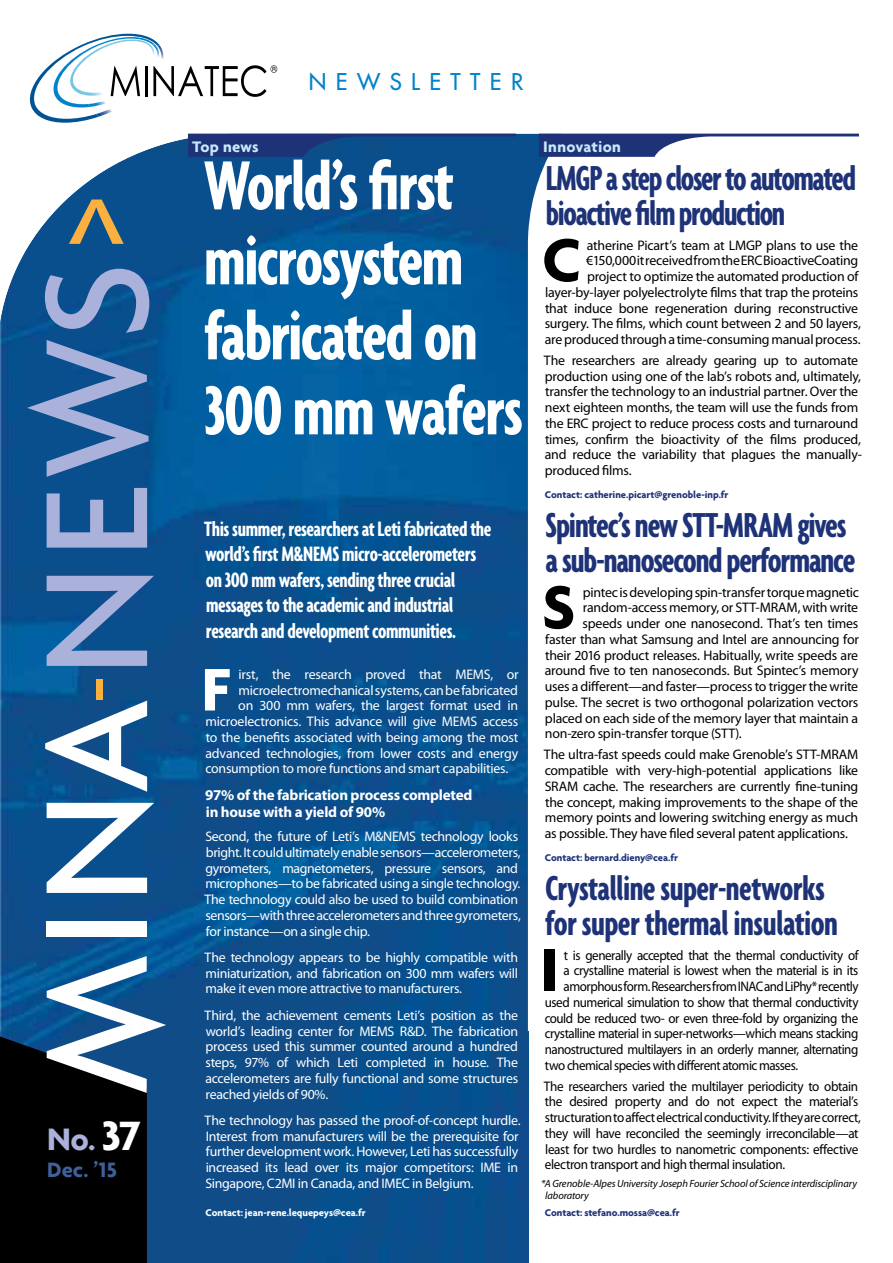
<style>
.page{position:relative;width:893px;height:1263px;background:#fff}
.page>*{position:absolute;margin:0;border:0;box-sizing:border-box;transform-origin:0 0}
.t1{font:700 extra-condensed 75px/75px "Agenda";letter-spacing:-.025em;color:#fff}
.t2{font:700 64.95px "Agenda";color:#000}
.t3{font:700 64.95px "Agenda";color:#fff}
.t4{font:700 extra-condensed 37.5px/35.2px "Agenda";letter-spacing:-.03em;color:#1e3278}
.t5{font:700 33.6px "Agenda";color:#abb1da}
.t6{font:700 extra-condensed 22.5px/25.5px "Agenda";letter-spacing:-.02em;color:#fff}
.t7{font:22.5px "Futura";letter-spacing:.42em;color:#0083ca}
.t8{font:700 22.5px "Agenda";color:#3e619b}
.t9{font:700 16.5px "Agenda";letter-spacing:.015em;color:#c7eafb}
.t10{font:700 15px/17px "Myriad Pro";letter-spacing:-.015em;color:#fff}
.t11{font:13.8px/15.8px "Myriad Pro";letter-spacing:-.02em;color:#000;text-align:right}
.t12{font:13.8px/15.8px "Myriad Pro";letter-spacing:-.02em;color:#fff}
.t13{font:13.8px/15.8px "Myriad Pro";letter-spacing:-.02em;color:#000;scale:.95 1}
.t14{font:13.8px "Myriad Pro";letter-spacing:-.04em;color:#000;scale:.94 1}
.t15{font:13.8px "Myriad Pro";letter-spacing:-.02em;color:#000;scale:.94 1}
.t16{font:700 10.5px "Agenda";letter-spacing:-.005em;color:#1e3278}
.t17{font:italic 10.5px/12px "Myriad Pro";letter-spacing:-.01em;color:#000}
.t18{font:700 10.5px "Agenda";letter-spacing:-.005em;color:#fff}
.s1{font-size:44.25px;color:#fff}
</style>
<div class="page">
<img style="left:0;top:366px;width:529px;height:897px">
<svg style="left:0;top:33px;width:608px;height:333px"></svg>
<div style="left:96px;top:679px;width:7px;height:21px;background:#fbb040"></div>
<svg style="left:69px;top:199px;width:55px;height:45px;background:#5c7072"></svg>
<svg style="left:47px;top:576px;width:107px;height:90px;background:#4f7aaf"></svg>
<svg style="left:47px;top:488px;width:100px;height:60px;background:#5a80b3"></svg>
<svg style="left:27px;top:340px;width:122px;height:137px;background:#396ca4"></svg>
<svg style="left:45px;top:269px;width:104px;height:64px;background:#4c78ad"></svg>
<div style="left:47px;top:921px;width:100px;height:15px;background:#fff"></div>
<svg style="left:47px;top:803px;width:107px;height:90px"></svg>
<svg style="left:45px;top:700px;width:102px;height:92px"></svg>
<svg style="left:0;top:956px;width:168px;height:307px;background:#1d3245"></svg>
<svg style="left:30px;top:34px;width:247px;height:89px"></svg>
<svg style="left:188px;top:134px;width:328px;height:23px;background:#134182"></svg>
<svg style="left:539px;top:134px;width:320px;height:23px"></svg>
<h3 class="t5" style="left:47px;top:1118px;width:95px">No. <span class="s1">37</span></h3>
<h3 class="t8" style="left:47px;top:1156px;width:71px">Dec. ’15</h3>
<h3 class="t7" style="left:309px;top:68px;width:216px">NEWSLETTER</h3>
<p class="t9" style="left:192px;top:136px;width:68px">Top news</p>
<p class="t9" style="left:543px;top:136px;width:79px">Innovation</p>
<h1 class="t1" style="left:204px;top:146px;width:321px">World’s first microsystem fabricated on<br>300 mm wafers</h1>
<h3 class="t6" style="left:204px;top:515px;width:289px">This summer, researchers at Leti fabricated the world’s first M&amp;NEMS micro-accelerometers on 300 mm wafers, sending three crucial messages to the academic and industrial research and development communities.</h3>
<h2 class="t3" style="left:201px;top:650px;width:31px">F</h2>
<p class="t12" style="left:239px;top:667px;width:282px">irst, the research proved that MEMS, or</p>
<p class="t12" style="left:238px;top:682px;width:281px">microelectromechanical systems, can be fabricated</p>
<p class="t12" style="left:238px;top:698px;width:281px">on 300 mm wafers, the largest format used in</p>
<p class="t12" style="left:206px;top:714px;width:314px">microelectronics. This advance will give MEMS access</p>
<p class="t12" style="left:206px;top:730px;width:314px">to the benefits associated with being among the most</p>
<p class="t12" style="left:205px;top:745px;width:314px">advanced technologies, from lower costs and energy</p>
<p class="t12" style="left:205px;top:761px;width:305px">consumption to more functions and smart capabilities.</p>
<p class="t10" style="left:205px;top:786px;width:269px">97% of the fabrication process completed in house with a yield of 90%</p>
<p class="t12" style="left:205px;top:829px;width:318px">Second, the future of Leti’s M&amp;NEMS technology looks bright. It could ultimately enable sensors—accelerometers, gyrometers, magnetometers, pressure sensors, and microphones—to be fabricated using a single technology.<br>The technology could also be used to build combination sensors—with three accelerometers and three gyrometers, for instance—on a single chip.</p>
<p class="t12" style="left:205px;top:950px;width:315px;text-align:justify">The technology appears to be highly compatible with miniaturization, and fabrication on 300 mm wafers will make it even more attractive to manufacturers.</p>
<p class="t12" style="left:205px;top:1007px;width:315px;text-align:justify">Third, the achievement cements Leti’s position as the world’s leading center for MEMS R&amp;D. The fabrication process used this summer counted around a hundred steps, 97% of which Leti completed in house. The accelerometers are fully functional and some structures reached yields of 90%.</p>
<p class="t12" style="left:205px;top:1113px;width:317px">The technology has passed the proof-of-concept hurdle.<br>Interest from manufacturers will be the prerequisite for further development work. However, Leti has successfully increased its lead over its major competitors: IME in Singapore, C2MI in Canada, and IMEC in Belgium.</p>
<p class="t18" style="left:206px;top:1206px;width:162px">Contact: jean-rene.lequepeys@cea.fr</p>
<h3 class="t4" style="left:546px;top:160px;width:312px">LMGP a step closer to automated bioactive film production</h3>
<h2 class="t2" style="left:542px;top:220px;width:40px">C</h2>
<p class="t11" style="left:545px;top:237px;width:318px">atherine Picart’s team at LMGP plans to use the €150,000 it received from the ERC BioactiveCoating<br>project to optimize the automated production of layer-by-layer polyelectrolyte films that trap the proteins that induce bone regeneration during reconstructive surgery. The films, which count between 2 and 50 layers, are produced through a time-consuming manual process.</p>
<p class="t11" style="left:544px;top:353px;width:319px;text-align:left">The researchers are already gearing up to automate production using one of the lab’s robots and, ultimately, transfer the technology to an industrial partner. Over the next eighteen months, the team will use the funds from the ERC project to reduce process costs and turnaround times, confirm the bioactivity of the films produced, and reduce the variability that plagues the manually&shy;produced films.</p>
<p class="t16" style="left:545px;top:488px;width:185px">Contact: catherine.picart@grenoble-inp.fr</p>
<h3 class="t4" style="left:545px;top:507px;width:311px">Spintec’s new STT-MRAM gives a sub-nanosecond performance</h3>
<h2 class="t2" style="left:542px;top:568px;width:34px">S</h2>
<p class="t11" style="left:583px;top:584px;width:278px">pintec is developing spin-transfer torque magnetic</p>
<p class="t11" style="left:583px;top:600px;width:277px">random-access memory, or STT-MRAM, with write</p>
<p class="t11" style="left:583px;top:616px;width:277px">speeds under one nanosecond. That’s ten times</p>
<p class="t11" style="left:545px;top:632px;width:315px">faster than what Samsung and Intel are announcing for</p>
<p class="t11" style="left:545px;top:647px;width:315px">their 2016 product releases. Habitually, write speeds are</p>
<p class="t11" style="left:545px;top:663px;width:315px">around five to ten nanoseconds. But Spintec’s memory</p>
<p class="t11" style="left:545px;top:679px;width:315px">uses a different—and faster—process to trigger the write</p>
<p class="t11" style="left:545px;top:695px;width:315px">pulse. The secret is two orthogonal polarization vectors</p>
<p class="t11" style="left:545px;top:710px;width:315px">placed on each side of the memory layer that maintain a</p>
<p class="t11" style="left:545px;top:726px;width:198px">non-zero spin-transfer torque (STT).</p>
<p class="t11" style="left:544px;top:747px;width:316px;text-align:justify">The ultra-fast speeds could make Grenoble’s STT-MRAM compatible with very-high-potential applications like SRAM cache. The researchers are currently fine-tuning the concept, making improvements to the shape of the memory points and lowering switching energy as much as possible. They have filed several patent applications.</p>
<p class="t16" style="left:545px;top:851px;width:135px">Contact: bernard.dieny@cea.fr</p>
<h3 class="t4" style="left:545px;top:870px;width:294px">Crystalline super-networks for super thermal insulation</h3>
<h2 class="t2" style="left:540px;top:930px;width:20px">I</h2>
<p class="t15" style="left:564px;top:947px;width:315px">t is generally accepted that the thermal conductivity of</p>
<p class="t14" style="left:564px;top:963px;width:315px">a crystalline material is lowest when the material is in its</p>
<p class="t15" style="left:564px;top:979px;width:315px">amorphous form. Researchers from INAC and LiPhy* recently</p>
<p class="t14" style="left:545px;top:995px;width:335px">used numerical simulation to show that thermal conductivity</p>
<p class="t14" style="left:545px;top:1010px;width:335px">could be reduced two- or even three-fold by organizing the</p>
<p class="t15" style="left:545px;top:1026px;width:335px">crystalline material in super-networks—which means stacking</p>
<p class="t14" style="left:545px;top:1042px;width:335px">nanostructured multilayers in an orderly manner, alternating</p>
<p class="t14" style="left:545px;top:1058px;width:271px">two chemical species with different atomic masses.</p>
<p class="t13" style="left:544px;top:1078px;width:335px">The researchers varied the multilayer periodicity to obtain the desired property and do not expect the material’s structuration to affect electrical conductivity. If they are correct, they will have reconciled the seemingly irreconcilable—at least for two hurdles to nanometric components: effective electron transport and high thermal insulation.</p>
<p class="t17" style="left:545px;top:1177px;width:313px;text-indent:-4px">*A Grenoble-Alpes University Joseph Fourier School of Science interdisciplinary laboratory</p>
<p class="t16" style="left:545px;top:1206px;width:136px">Contact: stefano.mossa@cea.fr</p>
</div>
